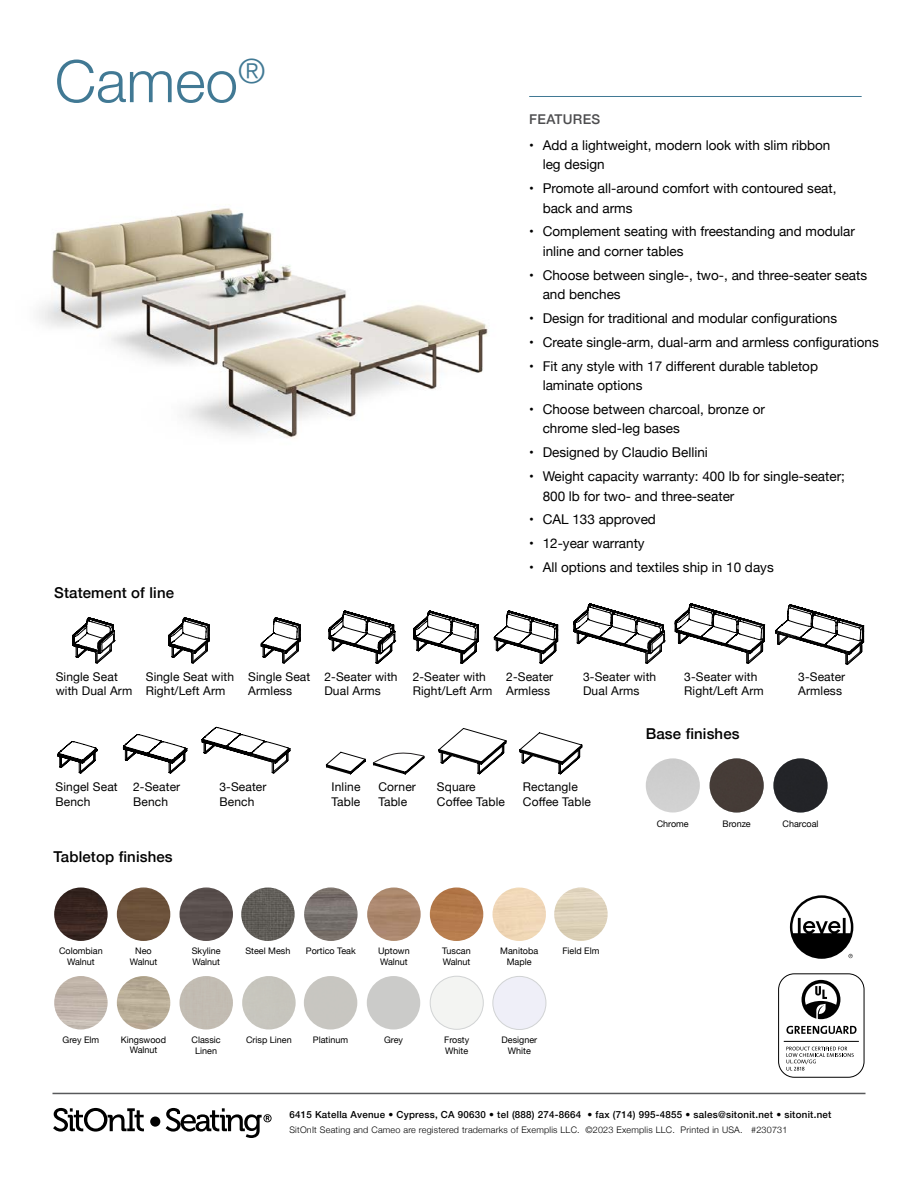
<style>
.page{position:relative;width:918px;height:1188px;background:#fff}
.page>*{position:absolute;margin:0;border:0;box-sizing:border-box;transform-origin:0 0}
.t1{font:300 58.5px "Helvetica Neue";color:#417994}
.t2{font:500 15px "Helvetica Neue";letter-spacing:.01em;color:#000}
.t3{font:13.5px/19.5px "Helvetica Neue";color:#000}
.t4{font:500 13.5px "Helvetica Neue";letter-spacing:.025em;color:#4d4d4f}
.t5{font:12px/14.4px "Helvetica Neue";letter-spacing:.01em;color:#000}
.t6{font:500 9.75px "Helvetica Neue";letter-spacing:.025em;color:#000}
.t7{font:9px/10.8px "Helvetica Neue";color:#000;text-align:center}
.t8{font:300 9px "Helvetica Neue";letter-spacing:.025em;color:#000}
</style>
<div class="page">
<img style="left:39px;top:208px;width:449px;height:230px">
<div style="left:646px;top:758px;width:54px;height:55px;background:#cfcfcf;border-radius:27px"></div>
<div style="left:710px;top:758px;width:54px;height:55px;background:#453c37;border-radius:27px"></div>
<img style="left:773px;top:758px;width:55px;height:55px;border-radius:27px">
<svg style="left:57px;top:741px;width:40px;height:32px"></svg>
<svg style="left:123px;top:734px;width:64px;height:39px"></svg>
<svg style="left:202px;top:727px;width:89px;height:46px"></svg>
<svg style="left:329px;top:611px;width:66px;height:53px"></svg>
<svg style="left:413px;top:611px;width:66px;height:53px"></svg>
<svg style="left:494px;top:611px;width:65px;height:53px"></svg>
<svg style="left:73px;top:617px;width:42px;height:46px"></svg>
<svg style="left:169px;top:617px;width:41px;height:46px"></svg>
<svg style="left:261px;top:617px;width:40px;height:46px"></svg>
<svg style="left:574px;top:604px;width:92px;height:60px"></svg>
<svg style="left:675px;top:604px;width:90px;height:60px"></svg>
<svg style="left:775px;top:605px;width:90px;height:60px"></svg>
<svg style="left:326px;top:752px;width:40px;height:22px"></svg>
<svg style="left:373px;top:752px;width:51px;height:22px"></svg>
<svg style="left:439px;top:728px;width:67px;height:46px"></svg>
<svg style="left:520px;top:732px;width:62px;height:42px"></svg>
<div style="left:778px;top:973px;width:87px;height:105px;border:1px solid #000;border-radius:16px"></div>
<svg style="left:802px;top:980px;width:38px;height:40px"></svg>
<svg style="left:786px;top:1047px;width:68px;height:24px"></svg>
<hr style="left:784px;top:1041px;width:75px;height:1px;background:#000">
<svg style="left:786px;top:1026px;width:71px;height:8px"></svg>
<svg style="left:790px;top:895px;width:63px;height:64px"></svg>
<hr style="left:52px;top:1093px;width:814px;height:1px;background:#58595b">
<svg style="left:53px;top:1108px;width:219px;height:30px"></svg>
<hr style="left:529px;top:96px;width:333px;height:1px;background:#417994">
<div style="left:180px;top:888px;width:53px;height:53px;background:#584e4c;border-radius:27px"></div>
<img style="left:54px;top:888px;width:54px;height:53px;border-radius:27px">
<div style="left:493px;top:976px;width:53px;height:54px;background:#efeff8;border-radius:27px"></div>
<div style="left:493px;top:976px;width:53px;height:54px;border:1px solid #d1d3d4;border-radius:50%"></div>
<div style="left:430px;top:976px;width:53px;height:53px;background:#f3f4f2;border-radius:27px"></div>
<div style="left:430px;top:976px;width:53px;height:54px;border:1px solid #d1d3d4;border-radius:50%"></div>
<img style="left:54px;top:976px;width:54px;height:54px;border-radius:27px">
<img style="left:304px;top:888px;width:54px;height:53px;border-radius:27px">
<img style="left:241px;top:888px;width:54px;height:53px;border-radius:27px">
<div style="left:493px;top:888px;width:53px;height:53px;background:#f0d7b7;border-radius:27px"></div>
<img style="left:554px;top:888px;width:54px;height:53px;border-radius:27px">
<img style="left:430px;top:888px;width:53px;height:53px;border-radius:27px">
<img style="left:367px;top:888px;width:54px;height:53px;border-radius:27px">
<div style="left:117px;top:888px;width:53px;height:53px;background:#6c513a;border-radius:27px"></div>
<img style="left:117px;top:976px;width:53px;height:54px;border-radius:27px">
<div style="left:179px;top:976px;width:54px;height:54px;background:#c2bcb3;border-radius:27px"></div>
<div style="left:242px;top:976px;width:54px;height:54px;background:#c7c5bd;border-radius:27px"></div>
<div style="left:367px;top:976px;width:53px;height:54px;background:#cbcbc9;border-radius:27px"></div>
<div style="left:304px;top:976px;width:53px;height:54px;background:#c8c6c1;border-radius:27px"></div>
<h1 class="t1" style="left:55px;top:34px;width:212px">Cameo<sup>®</sup></h1>
<p class="t2" style="left:54px;top:581px;width:121px">Statement of line</p>
<p class="t4" style="left:529px;top:108px;width:73px">FEATURES</p>
<p class="t3" style="left:543px;top:136px;width:289px;text-indent:-14px">• Add a lightweight, modern look with slim ribbon leg design</p>
<p class="t3" style="left:543px;top:179px;width:295px;text-indent:-14px">• Promote all-around comfort with contoured seat, back and arms</p>
<p class="t3" style="left:543px;top:223px;width:314px;text-indent:-14px">• Complement seating with freestanding and modular inline and corner tables</p>
<p class="t3" style="left:543px;top:266px;width:326px;text-indent:-14px">• Choose between single-, two-, and three-seater seats and benches</p>
<p class="t3" style="left:529px;top:309px;width:310px">• Design for traditional and modular configurations</p>
<p class="t3" style="left:529px;top:333px;width:351px">• Create single-arm, dual-arm and armless configurations</p>
<p class="t3" style="left:543px;top:357px;width:277px;text-indent:-14px">• Fit any style with 17 different durable tabletop laminate options</p>
<p class="t3" style="left:543px;top:400px;width:224px;text-indent:-14px">• Choose between charcoal, bronze or chrome sled-leg bases</p>
<p class="t3" style="left:529px;top:444px;width:180px">• Designed by Claudio Bellini</p>
<p class="t3" style="left:543px;top:467px;width:304px;text-indent:-14px">• Weight capacity warranty: 400 lb for single-seater;<br>800 lb for two- and three-seater</p>
<p class="t3" style="left:529px;top:511px;width:128px">• CAL 133 approved</p>
<p class="t3" style="left:529px;top:534px;width:117px">• 12-year warranty</p>
<p class="t3" style="left:529px;top:558px;width:246px">• All options and textiles ship in 10 days</p>
<p class="t5" style="left:56px;top:670px;width:78px">Single Seat with Dual Arm</p>
<p class="t5" style="left:146px;top:670px;width:90px">Single Seat with<br>Right/Left Arm</p>
<p class="t5" style="left:248px;top:670px;width:64px">Single Seat<br>Armless</p>
<p class="t5" style="left:583px;top:670px;width:75px">3-Seater with<br>Dual Arms</p>
<p class="t5" style="left:684px;top:670px;width:81px">3-Seater with<br>Right/Left Arm</p>
<p class="t5" style="left:798px;top:670px;width:49px">3-Seater<br>Armless</p>
<p class="t5" style="left:324px;top:670px;width:75px">2-Seater with<br>Dual Arms</p>
<p class="t5" style="left:413px;top:670px;width:81px">2-Seater with<br>Right/Left Arm</p>
<p class="t5" style="left:506px;top:670px;width:49px">2-Seater<br>Armless</p>
<p class="t5" style="left:56px;top:780px;width:64px">Singel Seat<br>Bench</p>
<p class="t5" style="left:133px;top:780px;width:49px">2-Seater<br>Bench</p>
<p class="t5" style="left:219px;top:780px;width:49px">3-Seater<br>Bench</p>
<p class="t2" style="left:53px;top:845px;width:121px">Tabletop finishes</p>
<p class="t5" style="left:332px;top:780px;width:30px">Inline<br>Table</p>
<p class="t5" style="left:379px;top:780px;width:39px">Corner<br>Table</p>
<p class="t5" style="left:437px;top:780px;width:70px">Square<br>Coffee Table</p>
<p class="t5" style="left:523px;top:780px;width:70px">Rectangle<br>Coffee Table</p>
<p class="t7" style="left:59px;top:946px;width:45px">Colombian<br>Walnut</p>
<p class="t7" style="left:192px;top:946px;width:30px;text-align:left">Skyline<br>Walnut</p>
<p class="t7" style="left:135px;top:946px;width:18px">Neo</p>
<p class="t7" style="left:245px;top:946px;width:47px">Steel Mesh</p>
<p class="t7" style="left:306px;top:946px;width:51px">Portico Teak</p>
<p class="t7" style="left:130px;top:957px;width:29px">Walnut</p>
<p class="t7" style="left:500px;top:946px;width:39px">Manitoba<br>Maple</p>
<p class="t7" style="left:378px;top:946px;width:33px;text-align:left">Uptown<br>Walnut</p>
<p class="t7" style="left:442px;top:946px;width:30px">Tuscan</p>
<p class="t7" style="left:562px;top:946px;width:39px">Field Elm</p>
<p class="t7" style="left:443px;top:957px;width:29px">Walnut</p>
<p class="t7" style="left:63px;top:1035px;width:38px">Grey Elm</p>
<p class="t7" style="left:121px;top:1035px;width:47px">Kingswood<br>Walnut</p>
<p class="t7" style="left:192px;top:1035px;width:31px">Classic</p>
<p class="t7" style="left:246px;top:1035px;width:47px">Crisp Linen</p>
<p class="t7" style="left:195px;top:1046px;width:23px">Linen</p>
<p class="t7" style="left:313px;top:1035px;width:37px">Platinum</p>
<p class="t7" style="left:384px;top:1035px;width:20px">Grey</p>
<p class="t7" style="left:444px;top:1035px;width:27px;text-align:left">Frosty<br>White</p>
<p class="t7" style="left:502px;top:1035px;width:37px">Designer<br>White</p>
<p class="t2" style="left:646px;top:721px;width:95px">Base finishes</p>
<p class="t7" style="left:657px;top:819px;width:34px">Chrome</p>
<p class="t7" style="left:723px;top:819px;width:30px">Bronze</p>
<p class="t7" style="left:783px;top:819px;width:38px">Charcoal</p>
<p class="t6" style="left:289px;top:1107px;width:544px">6415 Katella Avenue • Cypress, CA 90630 • tel (888) 274-8664 • fax (714) 995-4855 • sales@sitonit.net • sitonit.net</p>
<p class="t8" style="left:289px;top:1122px;width:500px">SitOnIt Seating and Cameo are registered trademarks of Exemplis LLC. ©2023 Exemplis LLC. Printed in USA. #230731</p>
</div>
